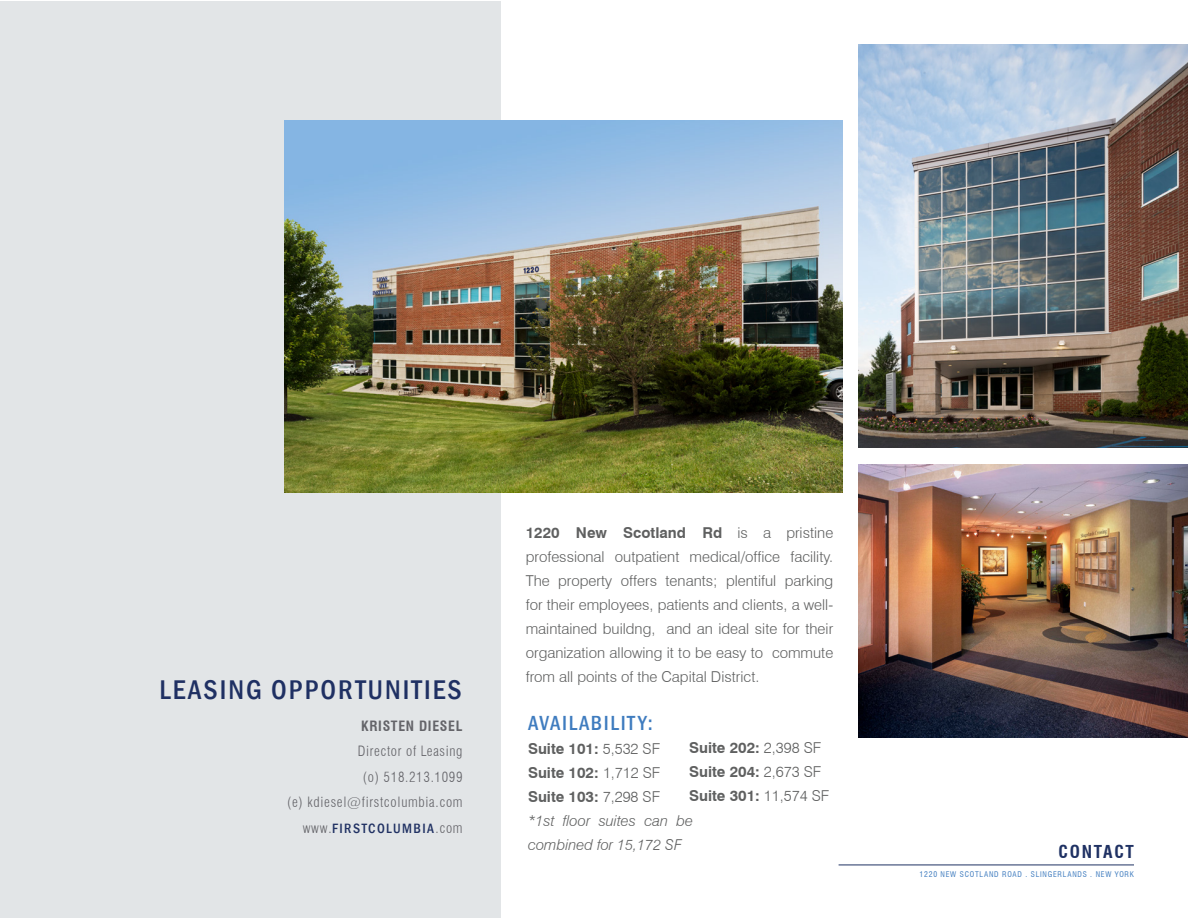
<style>
.page{position:relative;width:1188px;height:918px;background:#fff}
.page>*{position:absolute;margin:0;border:0;box-sizing:border-box;transform-origin:0 0}
.t1{font:500 condensed 27.75px "Franklin Gothic";letter-spacing:.075em;color:#1f3063}
.t2{font:500 condensed 21px "Franklin Gothic";letter-spacing:.075em;color:#3f7cbf}
.t3{font:700 condensed 17.4px "Swiss 721 BT";letter-spacing:.1em;color:#1f3163}
.t4{font:300 15px/24px "Swiss 721 BT";color:#5f6060;text-align:justify}
.t5{font:italic 300 15px/24px "Swiss 721 BT";color:#5f6060}
.t6{font:700 15px/24px "Swiss 721 BT";color:#5f6060}
.t7{font:300 condensed 13.95px/25.5px "Swiss 721 BT";letter-spacing:.05em;color:#646469;text-align:right}
.t8{font:500 condensed 13.95px "Franklin Gothic";letter-spacing:.1em;color:#203163}
.t9{font:700 condensed 13.95px "Swiss 721 BT";letter-spacing:.05em;color:#646469}
.t10{font:condensed 7.65px "Swiss 721 BT";letter-spacing:.1em;color:#3f7cbf}
.s1{font-family:"Swiss 721 BT";font-weight:300;color:#646469}
.s2{font-weight:700}
.s3{font-weight:700;font-style:normal}
.s4{font-style:normal}
.s5{font-weight:300}
</style>
<div class="page">
<hr style="left:839px;top:865px;width:295px;height:1px;background:#1f3163">
<div style="left:0;top:1px;width:500px;height:917px;background:#e2e5e7"></div>
<img style="left:858px;top:45px;width:330px;height:402px">
<img style="left:285px;top:121px;width:557px;height:371px">
<img style="left:858px;top:465px;width:330px;height:273px">
<h1 class="t1" style="left:159px;top:672px;width:304px">LEASING OPPORTUNITIES</h1>
<p class="t9" style="left:361px;top:717px;width:103px">KRISTEN DIESEL</p>
<p class="t7" style="left:287px;top:738px;width:177px">Director of Leasing<br>(o) 518.213.1099<br>(e) kdiesel@firstcolumbia.com</p>
<p class="t8" style="left:303px;top:819px;width:161px"><span class="s1">www.</span>FIRSTCOLUMBIA<span class="s1">.com</span></p>
<p class="t4" style="left:526px;top:520px;width:309px"><span class="s2">1220 New Scotland Rd</span> is a pristine professional outpatient medical/office facility.<br>The property offers tenants; plentiful parking for their employees, patients and clients, a well&shy;maintained buildng, and an ideal site for their organization allowing it to be easy to commute from all points of the Capital District.</p>
<h2 class="t2" style="left:528px;top:709px;width:126px">AVAILABILITY:</h2>
<p class="t5" style="left:528px;top:736px;width:167px"><span class="s3">Suite 101:</span> <span class="s4">5,532 SF<br></span><span class="s3">Suite 102:</span> <span class="s4">1,712 SF<br></span><span class="s3">Suite 103:</span> <span class="s4">7,298 SF<br></span>*1st floor suites can be combined for 15,172 SF</p>
<p class="t6" style="left:689px;top:735px;width:142px">Suite 202: <span class="s5">2,398 SF<br></span>Suite 204: <span class="s5">2,673 SF<br></span>Suite 301: <span class="s5">11,574 SF</span></p>
<p class="t3" style="left:1059px;top:842px;width:77px">CONTACT</p>
<p class="t10" style="left:920px;top:869px;width:216px">1220 NEW SCOTLAND ROAD . SLINGERLANDS . NEW YORK</p>
</div>
